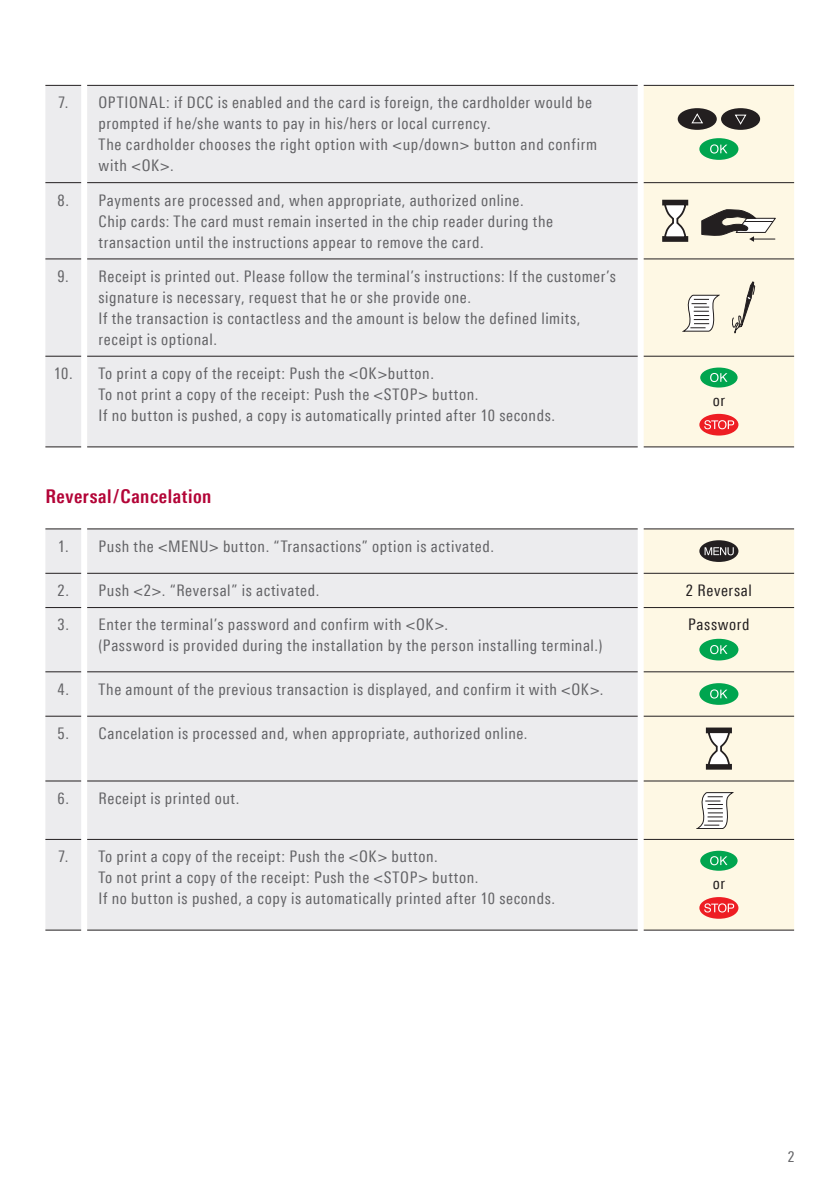
<style>
.page{position:relative;width:840px;height:1191px;background:#fff}
.page>*{position:absolute;margin:0;border:0;box-sizing:border-box;transform-origin:0 0}
.t1{font:700 19px "Linotype Univers 620 Cn";letter-spacing:.025em;color:#b30437}
.t2{font:16px/21px "Linotype Univers 420 Cn";letter-spacing:.035em;color:#636366}
.t3{font:16px "Linotype Univers 420 Cn";letter-spacing:.035em;color:#231f20}
.t4{font:15px "Linotype Univers 420 Cn";color:#636366}
</style>
<div class="page">
<div style="left:45px;top:85px;width:592px;height:362px;background:#ececee"></div>
<div style="left:643px;top:86px;width:150px;height:360px;background:#fef8e4"></div>
<hr style="left:45px;top:85px;width:36px;height:1px;background:#231f20">
<hr style="left:87px;top:85px;width:550px;height:1px;background:#231f20">
<hr style="left:643px;top:85px;width:150px;height:1px;background:#231f20">
<hr style="left:45px;top:182px;width:36px;height:1px;background:#231f20">
<hr style="left:87px;top:182px;width:550px;height:1px;background:#231f20">
<hr style="left:643px;top:182px;width:150px;height:1px;background:#231f20">
<hr style="left:45px;top:258px;width:36px;height:1px;background:#231f20">
<hr style="left:87px;top:258px;width:550px;height:1px;background:#231f20">
<hr style="left:643px;top:258px;width:150px;height:1px;background:#231f20">
<hr style="left:45px;top:356px;width:36px;height:1px;background:#231f20">
<hr style="left:87px;top:356px;width:550px;height:1px;background:#231f20">
<hr style="left:643px;top:356px;width:150px;height:1px;background:#231f20">
<hr style="left:45px;top:446px;width:36px;height:1px;background:#231f20">
<hr style="left:87px;top:446px;width:550px;height:1px;background:#231f20">
<hr style="left:643px;top:446px;width:150px;height:1px;background:#231f20">
<div style="left:678px;top:109px;width:37px;height:20px;background:#231f20;border-radius:50%"></div>
<div style="left:677px;top:108px;width:39px;height:22px;border:2px solid #231f20;border-radius:50%"></div>
<svg style="left:691px;top:113px;width:12px;height:11px"></svg>
<div style="left:721px;top:109px;width:37px;height:20px;background:#231f20;border-radius:50%"></div>
<div style="left:720px;top:108px;width:39px;height:22px;border:2px solid #231f20;border-radius:50%"></div>
<svg style="left:734px;top:114px;width:12px;height:11px"></svg>
<div style="left:699px;top:139px;width:38px;height:20px;background:#00a54f;border-radius:50%"></div>
<div style="left:699px;top:138px;width:39px;height:22px;border:2px solid #00a54f;border-radius:50%"></div>
<svg style="left:710px;top:144px;width:17px;height:10px"></svg>
<div style="left:661px;top:200px;width:26px;height:5px;border:2px solid #231f20"></div>
<div style="left:661px;top:236px;width:26px;height:6px;border:2px solid #231f20"></div>
<svg style="left:662px;top:203px;width:25px;height:36px"></svg>
<svg style="left:701px;top:209px;width:75px;height:33px;background:#a6a198"></svg>
<svg style="left:682px;top:295px;width:37px;height:36px"></svg>
<svg style="left:731px;top:281px;width:23px;height:52px"></svg>
<div style="left:699px;top:367px;width:38px;height:20px;background:#00a54f;border-radius:50%"></div>
<svg style="left:710px;top:373px;width:17px;height:9px"></svg>
<div style="left:699px;top:415px;width:38px;height:20px;background:#ee1d23;border-radius:50%"></div>
<div style="left:699px;top:414px;width:39px;height:21px;border:2px solid #ee1d23;border-radius:50%"></div>
<svg style="left:703px;top:420px;width:30px;height:9px"></svg>
<div style="left:45px;top:529px;width:592px;height:401px;background:#ececee"></div>
<div style="left:643px;top:529px;width:150px;height:400px;background:#fef8e4"></div>
<hr style="left:45px;top:528px;width:36px;height:1px;background:#231f20">
<hr style="left:87px;top:528px;width:550px;height:1px;background:#231f20">
<hr style="left:643px;top:528px;width:150px;height:1px;background:#231f20">
<hr style="left:45px;top:573px;width:36px;height:1px;background:#231f20">
<hr style="left:87px;top:573px;width:550px;height:1px;background:#231f20">
<hr style="left:643px;top:573px;width:150px;height:1px;background:#231f20">
<hr style="left:45px;top:607px;width:36px;height:1px;background:#231f20">
<hr style="left:87px;top:607px;width:550px;height:1px;background:#231f20">
<hr style="left:643px;top:607px;width:150px;height:1px;background:#231f20">
<hr style="left:45px;top:671px;width:36px;height:1px;background:#231f20">
<hr style="left:87px;top:671px;width:550px;height:1px;background:#231f20">
<hr style="left:643px;top:671px;width:150px;height:1px;background:#231f20">
<hr style="left:45px;top:716px;width:36px;height:1px;background:#231f20">
<hr style="left:87px;top:716px;width:550px;height:1px;background:#231f20">
<hr style="left:643px;top:716px;width:150px;height:1px;background:#231f20">
<hr style="left:45px;top:780px;width:36px;height:1px;background:#231f20">
<hr style="left:87px;top:780px;width:550px;height:1px;background:#231f20">
<hr style="left:643px;top:780px;width:150px;height:1px;background:#231f20">
<hr style="left:45px;top:839px;width:36px;height:1px;background:#231f20">
<hr style="left:87px;top:839px;width:550px;height:1px;background:#231f20">
<hr style="left:643px;top:839px;width:150px;height:1px;background:#231f20">
<hr style="left:45px;top:929px;width:36px;height:1px;background:#231f20">
<hr style="left:87px;top:929px;width:550px;height:1px;background:#231f20">
<hr style="left:643px;top:929px;width:150px;height:1px;background:#231f20">
<div style="left:699px;top:541px;width:38px;height:20px;background:#231f20;border-radius:50%"></div>
<div style="left:699px;top:540px;width:39px;height:22px;border:2px solid #231f20;border-radius:50%"></div>
<svg style="left:704px;top:547px;width:29px;height:8px"></svg>
<div style="left:699px;top:639px;width:38px;height:20px;background:#00a54f;border-radius:50%"></div>
<div style="left:699px;top:639px;width:39px;height:21px;border:2px solid #00a54f;border-radius:50%"></div>
<svg style="left:710px;top:645px;width:17px;height:9px"></svg>
<div style="left:699px;top:684px;width:38px;height:20px;background:#00a54f;border-radius:50%"></div>
<div style="left:699px;top:683px;width:39px;height:22px;border:2px solid #00a54f;border-radius:50%"></div>
<svg style="left:710px;top:689px;width:17px;height:9px"></svg>
<div style="left:705px;top:727px;width:26px;height:6px;border:2px solid #231f20"></div>
<div style="left:705px;top:764px;width:26px;height:5px;border:2px solid #231f20"></div>
<svg style="left:706px;top:730px;width:24px;height:37px"></svg>
<svg style="left:696px;top:792px;width:36px;height:37px"></svg>
<div style="left:699px;top:850px;width:38px;height:20px;background:#00a54f;border-radius:50%"></div>
<svg style="left:710px;top:856px;width:17px;height:9px"></svg>
<div style="left:699px;top:898px;width:38px;height:20px;background:#ee1d23;border-radius:50%"></div>
<div style="left:699px;top:897px;width:39px;height:21px;border:2px solid #ee1d23;border-radius:50%"></div>
<svg style="left:703px;top:903px;width:30px;height:9px"></svg>
<p class="t2" style="left:98px;top:92px;width:500px;text-indent:-40px">7. OPTIONAL: if DCC is enabled and the card is foreign, the cardholder would be prompted if he/she wants to pay in his/hers or local currency.<br>The cardholder chooses the right option with &lt;up/down&gt; button and confirm with &lt;OK&gt;.</p>
<p class="t2" style="left:98px;top:189px;width:456px;text-indent:-41px">8. Payments are processed and, when appropriate, authorized online.<br>Chip cards: The card must remain inserted in the chip reader during the transaction until the instructions appear to remove the card.</p>
<p class="t2" style="left:98px;top:265px;width:519px;text-indent:-41px">9. Receipt is printed out. Please follow the terminal’s instructions: If the customer’s signature is necessary, request that he or she provide one.<br>If the transaction is contactless and the amount is below the defined limits, receipt is optional.</p>
<p class="t2" style="left:98px;top:363px;width:458px;text-indent:-45px">10. To print a copy of the receipt: Push the &lt;OK&gt;button.<br>To not print a copy of the receipt: Push the &lt;STOP&gt; button.<br>If no button is pushed, a copy is automatically printed after 10 seconds.</p>
<p class="t3" style="left:712px;top:390px;width:14px">or</p>
<p class="t1" style="left:45px;top:485px;width:167px">Reversal/Cancelation</p>
<p class="t2" style="left:58px;top:535px;width:437px">1. Push the &lt;MENU&gt; button. “Transactions” option is activated.</p>
<p class="t2" style="left:58px;top:580px;width:263px">2. Push &lt;2&gt;. “Reversal” is activated.</p>
<p class="t3" style="left:685px;top:581px;width:67px">2 Reversal</p>
<p class="t2" style="left:98px;top:614px;width:505px;text-indent:-41px">3. Enter the terminal’s password and confirm with &lt;OK&gt;.<br>(Password is provided during the installation by the person installing terminal.)</p>
<p class="t3" style="left:687px;top:615px;width:63px">Password</p>
<p class="t2" style="left:57px;top:678px;width:547px">4. The amount of the previous transaction is displayed, and confirm it with &lt;OK&gt;.</p>
<p class="t2" style="left:58px;top:723px;width:471px">5. Cancelation is processed and, when appropriate, authorized online.</p>
<p class="t2" style="left:57px;top:787px;width:183px">6. Receipt is printed out.</p>
<p class="t2" style="left:98px;top:846px;width:458px;text-indent:-40px">7. To print a copy of the receipt: Push the &lt;OK&gt; button.<br>To not print a copy of the receipt: Push the &lt;STOP&gt; button.<br>If no button is pushed, a copy is automatically printed after 10 seconds.</p>
<p class="t3" style="left:712px;top:873px;width:14px">or</p>
<p class="t4" style="left:787px;top:1148px;width:8px">2</p>
</div>
